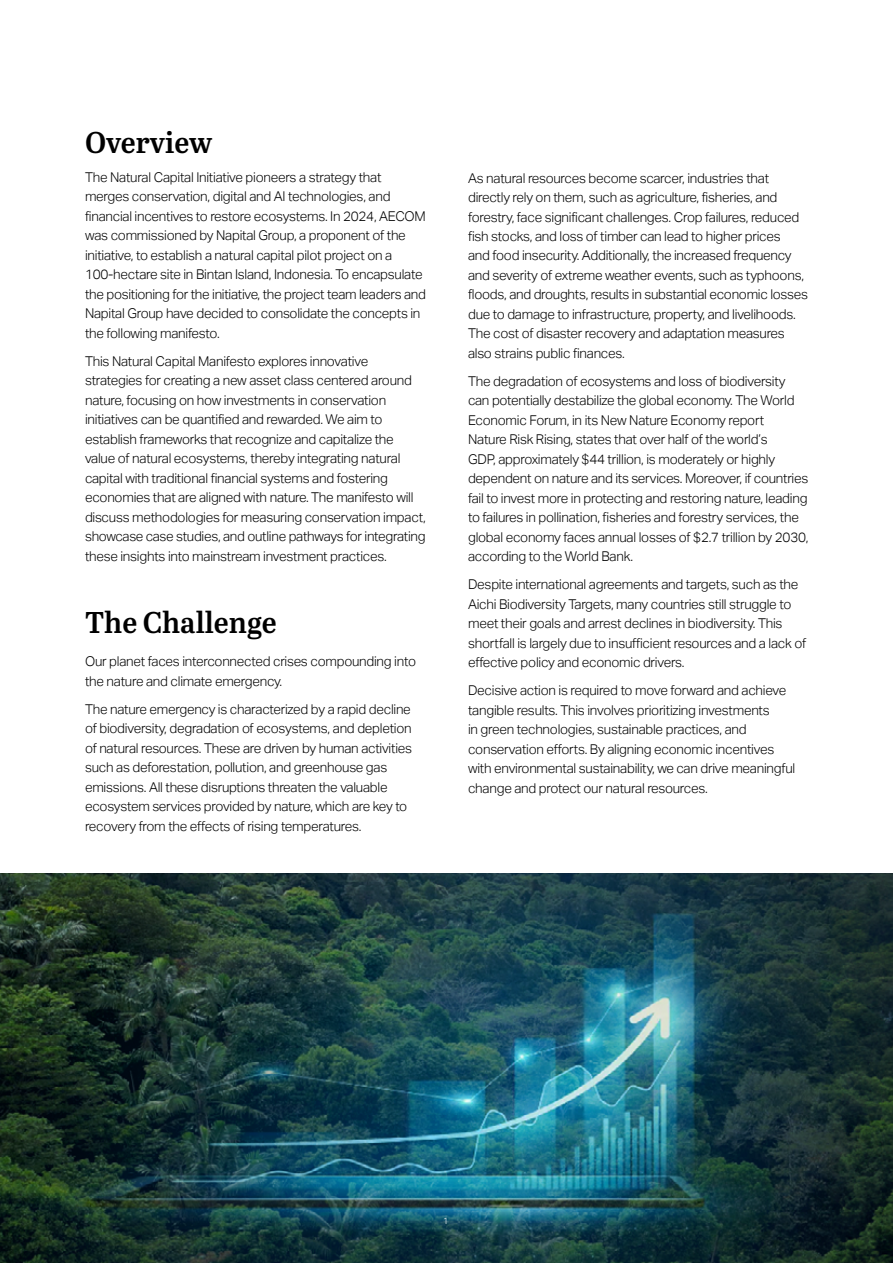
<style>
.page{position:relative;width:893px;height:1263px;background:#fff}
.page>*{position:absolute;margin:0;border:0;box-sizing:border-box;transform-origin:0 0}
.t1{font:30px "Abril Titling Sb";color:#000}
.t2{font:300 13.5px/19.5px "AECOM Sans";letter-spacing:-.02em;color:#000}
.t3{font:300 9px "AECOM Sans";color:#fff}
</style>
<div class="page">
<img style="left:0;top:873px;width:893px;height:390px">
<h1 class="t1" style="left:85px;top:121px;width:129px">Overview</h1>
<p class="t2" style="left:85px;top:167px;width:342px">The Natural Capital Initiative pioneers a strategy that merges conservation, digital and AI technologies, and financial incentives to restore ecosystems. In 2024, AECOM was commissioned by Napital Group, a proponent of the initiative, to establish a natural capital pilot project on a 100-hectare site in Bintan Island, Indonesia. To encapsulate the positioning for the initiative, the project team leaders and Napital Group have decided to consolidate the concepts in the following manifesto.</p>
<p class="t2" style="left:85px;top:351px;width:342px">This Natural Capital Manifesto explores innovative strategies for creating a new asset class centered around nature, focusing on how investments in conservation initiatives can be quantified and rewarded. We aim to establish frameworks that recognize and capitalize the value of natural ecosystems, thereby integrating natural capital with traditional financial systems and fostering economies that are aligned with nature. The manifesto will discuss methodologies for measuring conservation impact, showcase case studies, and outline pathways for integrating these insights into mainstream investment practices.</p>
<h1 class="t1" style="left:85px;top:600px;width:193px">The Challenge</h1>
<p class="t2" style="left:85px;top:652px;width:332px">Our planet faces interconnected crises compounding into the nature and climate emergency.</p>
<p class="t2" style="left:85px;top:699px;width:329px">The nature emergency is characterized by a rapid decline of biodiversity, degradation of ecosystems, and depletion of natural resources. These are driven by human activities such as deforestation, pollution, and greenhouse gas emissions. All these disruptions threaten the valuable ecosystem services provided by nature, which are key to recovery from the effects of rising temperatures.</p>
<p class="t2" style="left:468px;top:168px;width:341px">As natural resources become scarcer, industries that directly rely on them, such as agriculture, fisheries, and forestry, face significant challenges. Crop failures, reduced fish stocks, and loss of timber can lead to higher prices<br>and food insecurity. Additionally, the increased frequency and severity of extreme weather events, such as typhoons, floods, and droughts, results in substantial economic losses due to damage to infrastructure, property, and livelihoods.<br>The cost of disaster recovery and adaptation measures also strains public finances.</p>
<p class="t2" style="left:468px;top:372px;width:342px">The degradation of ecosystems and loss of biodiversity can potentially destabilize the global economy. The World Economic Forum, in its New Nature Economy report<br>Nature Risk Rising, states that over half of the world’s<br>GDP, approximately $44 trillion, is moderately or highly dependent on nature and its services. Moreover, if countries fail to invest more in protecting and restoring nature, leading to failures in pollination, fisheries and forestry services, the global economy faces annual losses of $2.7 trillion by 2030, according to the World Bank.</p>
<p class="t2" style="left:468px;top:575px;width:340px">Despite international agreements and targets, such as the Aichi Biodiversity Targets, many countries still struggle to meet their goals and arrest declines in biodiversity. This shortfall is largely due to insufficient resources and a lack of effective policy and economic drivers.</p>
<p class="t2" style="left:468px;top:681px;width:329px">Decisive action is required to move forward and achieve tangible results. This involves prioritizing investments<br>in green technologies, sustainable practices, and conservation efforts. By aligning economic incentives with environmental sustainability, we can drive meaningful change and protect our natural resources.</p>
<p class="t3" style="left:443px;top:1215px;width:7px">1</p>
</div>
